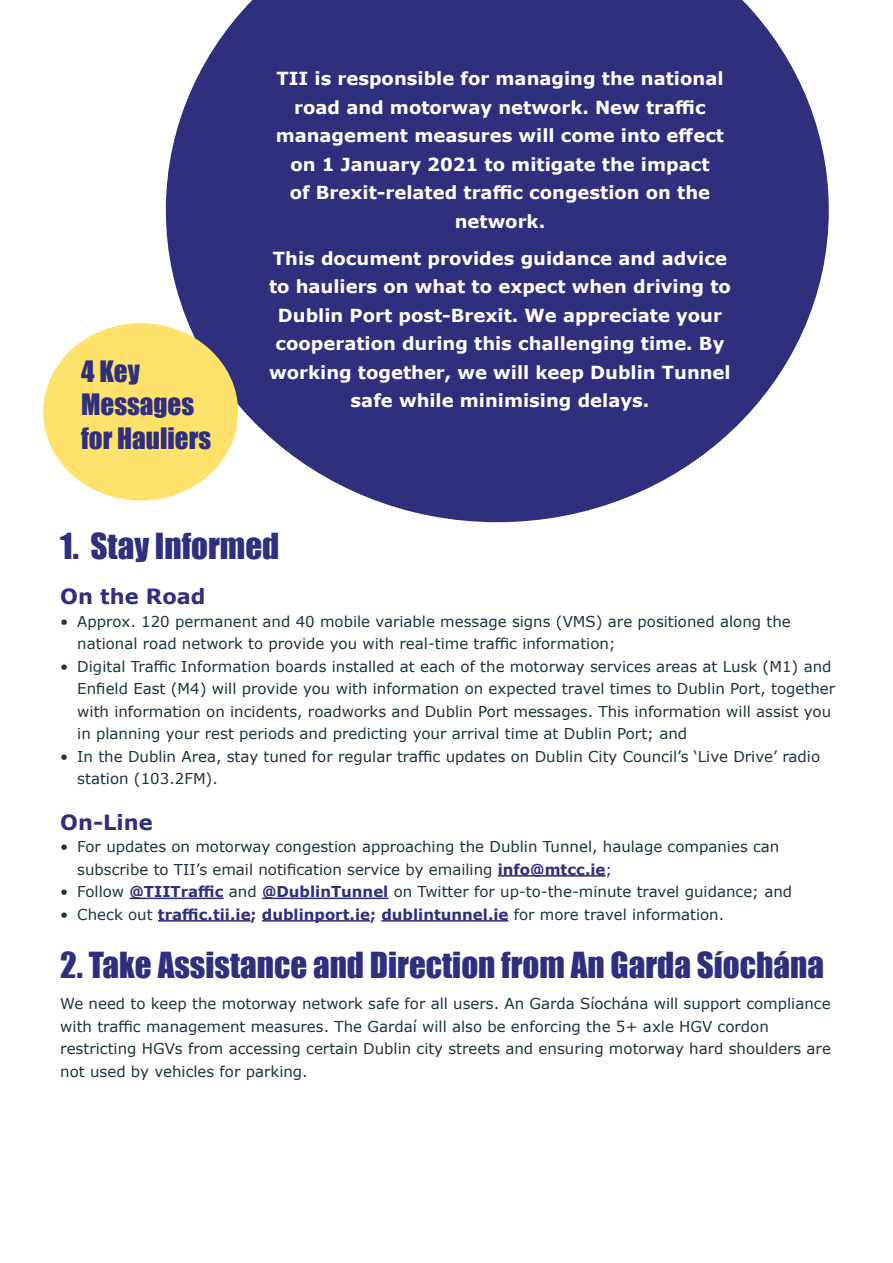
<style>
.page{position:relative;width:893px;height:1263px;background:#fff}
.page>*{position:absolute;margin:0;border:0;box-sizing:border-box;transform-origin:0 0}
.t1{font:33px "Impact";color:#302f7d}
.t2{font:27.15px/33.3px "Impact";color:#302f7d}
.t3{font:700 21px "Verdana";color:#302f7d}
.t4{font:700 18px/28.5px "Verdana";color:#fff;text-align:center}
.t5{font:15px/22.5px "Verdana";color:#1c3440}
.t6{font:700 15px "Verdana";color:#302f7d}
.s1{font-weight:700;color:#302f7d}
.s2{color:#302f7d}
.s3{font-weight:400;color:#1c3440}
</style>
<div class="page">
<svg style="left:166px;top:0;width:663px;height:522px;background:#4c4b8f"></svg>
<hr style="left:498px;top:875px;width:108px;height:2px;background:#302f7d">
<hr style="left:130px;top:897px;width:94px;height:2px;background:#302f7d">
<hr style="left:262px;top:897px;width:126px;height:2px;background:#302f7d">
<hr style="left:158px;top:920px;width:93px;height:2px;background:#302f7d">
<hr style="left:262px;top:920px;width:108px;height:2px;background:#302f7d">
<hr style="left:381px;top:920px;width:127px;height:2px;background:#302f7d">
<div style="left:43px;top:323px;width:195px;height:178px;background:#ffe26c;border-radius:50%"></div>
<h2 class="t2" style="left:81px;top:354px;width:132px">4 Key<br>Messages for Hauliers</h2>
<p class="t4" style="left:276px;top:64px;width:450px">TII is responsible for managing the national road and motorway network. New traffic management measures will come into effect on 1 January 2021 to mitigate the impact<br>of Brexit-related traffic congestion on the network.</p>
<p class="t4" style="left:269px;top:244px;width:463px">This document provides guidance and advice to hauliers on what to expect when driving to Dublin Port post-Brexit. We appreciate your cooperation during this challenging time. By working together, we will keep Dublin Tunnel safe while minimising delays.</p>
<h1 class="t1" style="left:60px;top:520px;width:221px">1. Stay Informed</h1>
<h3 class="t3" style="left:60px;top:582px;width:147px">On the Road</h3>
<p class="t5" style="left:77px;top:610px;width:715px;text-indent:-17px">• Approx. 120 permanent and 40 mobile variable message signs (VMS) are positioned along the national road network to provide you with real-time traffic information;</p>
<p class="t5" style="left:77px;top:655px;width:759px;text-indent:-17px">• Digital Traffic Information boards installed at each of the motorway services areas at Lusk (M1) and Enfield East (M4) will provide you with information on expected travel times to Dublin Port, together with information on incidents, roadworks and Dublin Port messages. This information will assist you in planning your rest periods and predicting your arrival time at Dublin Port; and</p>
<p class="t5" style="left:77px;top:745px;width:744px;text-indent:-17px">• In the Dublin Area, stay tuned for regular traffic updates on Dublin City Council’s ‘Live Drive’ radio station (103.2FM).</p>
<h3 class="t3" style="left:60px;top:807px;width:94px">On-Line</h3>
<p class="t5" style="left:77px;top:835px;width:704px;text-indent:-17px">• For updates on motorway congestion approaching the Dublin Tunnel, haulage companies can subscribe to TII’s email notification service by emailing <span class="s1">info@mtcc.ie</span><span class="s2">;</span></p>
<p class="t5" style="left:60px;top:880px;width:733px">• Follow <span class="s1">@TIITraffic</span> and <span class="s1">@DublinTunnel</span> on Twitter for up-to-the-minute travel guidance; and</p>
<p class="t6" style="left:60px;top:904px;width:665px"><span class="s3">• Check out</span> traffic.tii.ie; dublinport.ie; dublintunnel.ie <span class="s3">for more travel information.</span></p>
<h1 class="t1" style="left:60px;top:939px;width:765px">2. Take Assistance and Direction from An Garda Síochána</h1>
<p class="t5" style="left:60px;top:992px;width:772px">We need to keep the motorway network safe for all users. An Garda Síochána will support compliance with traffic management measures. The Gardaí will also be enforcing the 5+ axle HGV cordon restricting HGVs from accessing certain Dublin city streets and ensuring motorway hard shoulders are not used by vehicles for parking.</p>
</div>
